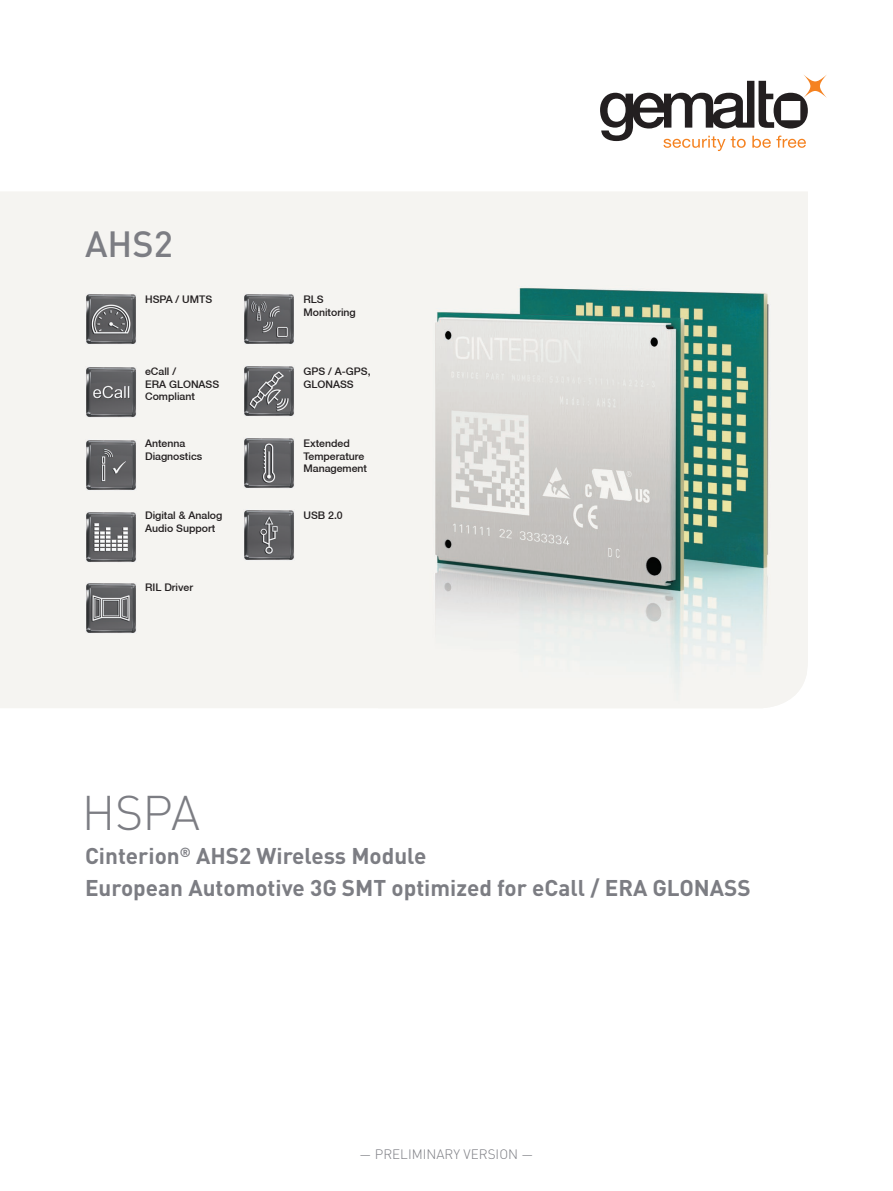
<style>
.page{position:relative;width:893px;height:1191px;background:#fff}
.page>*{position:absolute;margin:0;border:0;box-sizing:border-box;transform-origin:0 0}
.Header_Light_32_40{font:300 48px "DIN Pro";color:#7c7d83}
.headline{font:500 36px "DIN Pro";color:#7c7d83}
.t1{font:700 22.5px "DIN Pro";color:#7c7d83}
.Aufzählung_mit_TABS{font:300 13.5px "DIN Pro";color:#7c7d83}
.t2{font:500 10.5px/12.6px "Helvetica Neue CE";color:#231f20}
</style>
<div class="page">
<div style="left:0;top:192px;width:808px;height:516px;background:#f5f4f1"></div>
<img style="left:378px;top:224px;width:429px;height:484px">
<svg style="left:600px;top:75px;width:227px;height:76px"></svg>
<img style="left:243px;top:293px;width:51px;height:51px">
<img style="left:85px;top:293px;width:51px;height:51px">
<img style="left:85px;top:366px;width:51px;height:51px">
<img style="left:243px;top:365px;width:51px;height:51px">
<img style="left:85px;top:439px;width:51px;height:51px">
<img style="left:243px;top:437px;width:51px;height:51px">
<img style="left:243px;top:509px;width:51px;height:51px">
<img style="left:85px;top:583px;width:51px;height:51px">
<img style="left:85px;top:511px;width:51px;height:51px">
<p class="headline" style="left:85px;top:220px;width:89px">AHS2</p>
<p class="t2" style="left:145px;top:293px;width:69px">HSPA / UMTS</p>
<p class="t2" style="left:145px;top:365px;width:32px">eCall /</p>
<p class="t2" style="left:145px;top:378px;width:76px">ERA GLONASS</p>
<p class="t2" style="left:145px;top:390px;width:51px">Compliant</p>
<p class="t2" style="left:145px;top:437px;width:42px">Antenna</p>
<p class="t2" style="left:145px;top:450px;width:59px">Diagnostics</p>
<p class="t2" style="left:145px;top:509px;width:79px">Digital &amp; Analog</p>
<p class="t2" style="left:145px;top:522px;width:72px">Audio Support</p>
<p class="t2" style="left:145px;top:581px;width:50px">RIL Driver</p>
<p class="t2" style="left:303px;top:293px;width:22px">RLS</p>
<p class="t2" style="left:303px;top:306px;width:54px">Monitoring</p>
<p class="t2" style="left:303px;top:365px;width:69px">GPS / A-GPS,<br>GLONASS</p>
<p class="t2" style="left:303px;top:437px;width:48px">Extended</p>
<p class="t2" style="left:303px;top:450px;width:62px">Temperature</p>
<p class="t2" style="left:303px;top:462px;width:65px">Management</p>
<p class="t2" style="left:303px;top:509px;width:41px">USB 2.0</p>
<p class="Header_Light_32_40" style="left:82px;top:780px;width:120px">HSPA</p>
<p class="t1" style="left:85px;top:840px;width:343px">Cinterion<sup>®</sup> AHS2 Wireless Module</p>
<p class="t1" style="left:85px;top:872px;width:667px">European Automotive 3G SMT optimized for eCall / ERA GLONASS</p>
<p class="Aufzählung_mit_TABS" style="left:360px;top:1144px;width:175px">— PRELIMINARY VERSION —</p>
</div>
